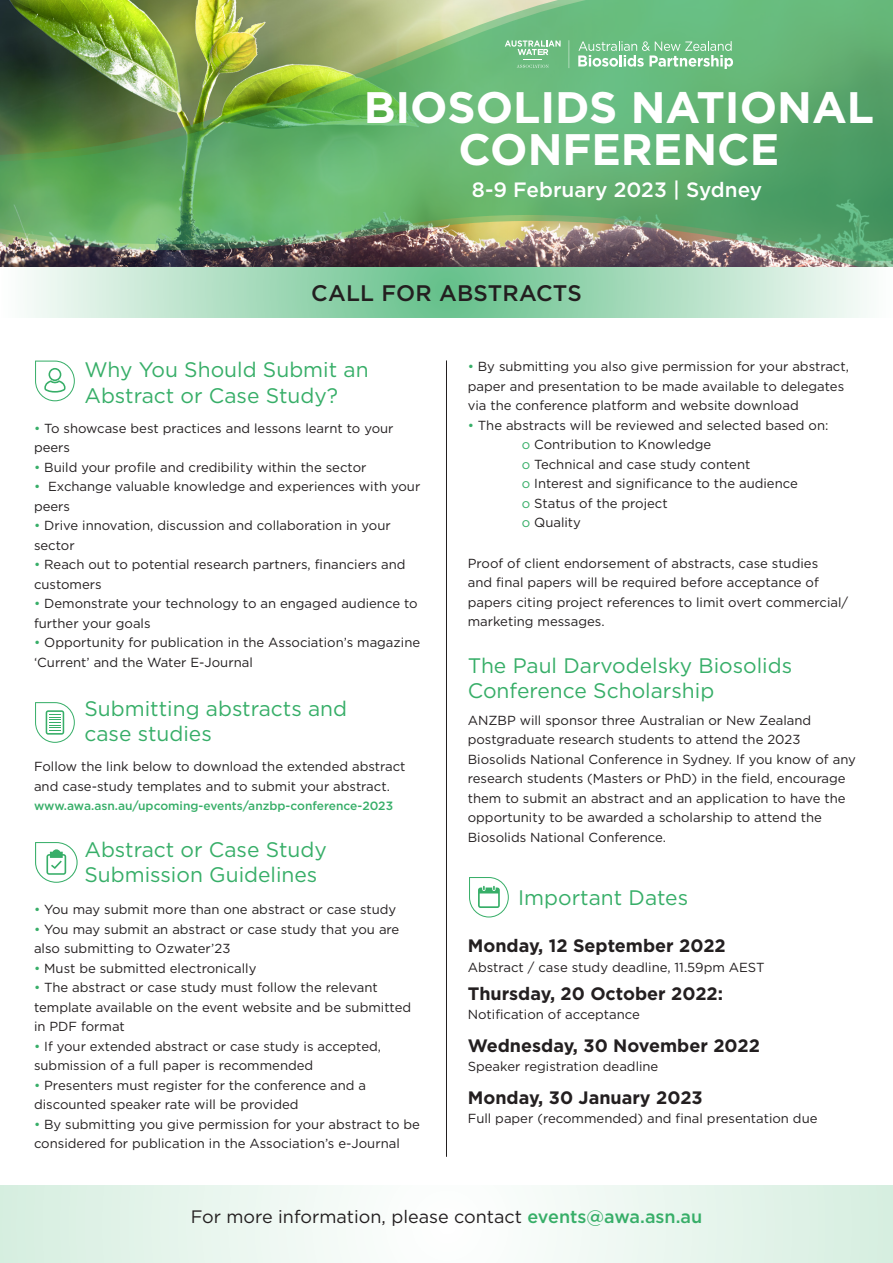
<style>
.page{position:relative;width:893px;height:1263px;background:#fff}
.page>*{position:absolute;margin:0;border:0;box-sizing:border-box;transform-origin:0 0}
.t1{font:700 44.1px/42.8px "Gotham";color:#fff;text-align:center}
.t2{font:500 22.5px "Gotham";letter-spacing:.01em;color:#231f20}
.t3{font:21px/25.2px "Gotham";color:#37ae68}
.t4{font:500 20.7px "Gotham";color:#fff}
.Body{font:700 18px "Gotham";color:#231f20}
.t5{font:18px "Gotham";color:#231f20}
.Body-2{font:13.2px/19.5px "Gotham";color:#231f20}
.t6{font:500 12px "Gotham";color:#37ae68}
.s1{color:#37ae68}
.s2{font-weight:500;color:#37ae68}
</style>
<div class="page">
<svg style="left:27px;top:267px;width:840px;height:51px;background:#acddc0"></svg>
<svg style="left:0;top:1185px;width:893px;height:78px"></svg>
<img style="left:0;top:0;width:893px;height:267px">
<hr style="left:446px;top:361px;width:1px;height:795px;background:#231f20">
<svg style="left:35px;top:361px;width:40px;height:40px"></svg>
<svg style="left:35px;top:702px;width:40px;height:41px"></svg>
<svg style="left:35px;top:842px;width:43px;height:41px"></svg>
<svg style="left:469px;top:877px;width:40px;height:40px"></svg>
<svg style="left:505px;top:40px;width:56px;height:28px;background:#86c795"></svg>
<svg style="left:578px;top:41px;width:155px;height:28px;background:#90cea1"></svg>
<svg style="left:569px;top:40px;width:1px;height:28px"></svg>
<p class="t1" style="left:364px;top:85px;width:512px">BIOSOLIDS NATIONAL<br>CONFERENCE</p>
<p class="t4" style="left:472px;top:176px;width:292px">8-9 February 2023 | Sydney</p>
<p class="t2" style="left:311px;top:279px;width:272px">CALL FOR ABSTRACTS</p>
<h1 class="t3" style="left:84px;top:357px;width:286px">Why You Should Submit an<br>Abstract or Case Study?</h1>
<h1 class="Body-2" style="left:34px;top:418px;width:361px"><span class="s1">•</span> To showcase best practices and lessons learnt to your peers</h1>
<h1 class="Body-2" style="left:34px;top:457px;width:334px"><span class="s1">•</span> Build your profile and credibility within the sector</h1>
<h1 class="Body-2" style="left:34px;top:476px;width:388px"><span class="s1">•</span> Exchange valuable knowledge and experiences with your peers</h1>
<h1 class="Body-2" style="left:34px;top:515px;width:358px"><span class="s1">•</span> Drive innovation, discussion and collaboration in your sector</h1>
<h1 class="Body-2" style="left:34px;top:554px;width:373px"><span class="s1">•</span> Reach out to potential research partners, financiers and customers</h1>
<h1 class="Body-2" style="left:34px;top:593px;width:385px"><span class="s1">•</span> Demonstrate your technology to an engaged audience to further your goals</h1>
<h1 class="Body-2" style="left:34px;top:632px;width:388px"><span class="s1">•</span> Opportunity for publication in the Association’s magazine ‘Current’ and the Water E-Journal</h1>
<h1 class="t3" style="left:84px;top:696px;width:264px">Submitting abstracts and case studies</h1>
<h1 class="Body-2" style="left:34px;top:757px;width:373px">Follow the link below to download the extended abstract and case-study templates and to submit your abstract.</h1>
<h1 class="t6" style="left:34px;top:798px;width:361px">www.awa.asn.au/upcoming-events/anzbp-conference-2023</h1>
<h1 class="t3" style="left:84px;top:836px;width:244px">Abstract or Case Study<br>Submission Guidelines</h1>
<h1 class="Body-2" style="left:34px;top:899px;width:364px"><span class="s1">•</span> You may submit more than one abstract or case study</h1>
<h1 class="Body-2" style="left:34px;top:919px;width:367px"><span class="s1">•</span> You may submit an abstract or case study that you are also submitting to Ozwater’23</h1>
<h1 class="Body-2" style="left:34px;top:958px;width:224px"><span class="s1">•</span> Must be submitted electronically</h1>
<h1 class="Body-2" style="left:34px;top:977px;width:379px"><span class="s1">•</span> The abstract or case study must follow the relevant template available on the event website and be submitted in PDF format</h1>
<h1 class="Body-2" style="left:34px;top:1036px;width:348px"><span class="s1">•</span> If your extended abstract or case study is accepted, submission of a full paper is recommended</h1>
<h1 class="Body-2" style="left:34px;top:1075px;width:334px"><span class="s1">•</span> Presenters must register for the conference and a discounted speaker rate will be provided</h1>
<h1 class="Body-2" style="left:34px;top:1114px;width:387px"><span class="s1">•</span> By submitting you give permission for your abstract to be considered for publication in the Association’s e-Journal</h1>
<h1 class="Body-2" style="left:468px;top:356px;width:383px"><span class="s1">•</span> By submitting you also give permission for your abstract, paper and presentation to be made available to delegates via the conference platform and website download</h1>
<h1 class="Body-2" style="left:522px;top:415px;width:308px;text-indent:-54px"><span class="s1">•</span> The abstracts will be reviewed and selected based on: <span class="s1">o</span> Contribution to Knowledge<br><span class="s1">o</span> Technical and case study content<br><span class="s1">o</span> Interest and significance to the audience<br><span class="s1">o</span> Status of the project<br><span class="s1">o</span> Quality</h1>
<h1 class="Body-2" style="left:468px;top:553px;width:382px">Proof of client endorsement of abstracts, case studies<br>and final papers will be required before acceptance of papers citing project references to limit overt commercial/ marketing messages.</h1>
<h1 class="t3" style="left:468px;top:652px;width:326px">The Paul Darvodelsky Biosolids<br>Conference Scholarship</h1>
<h1 class="Body-2" style="left:468px;top:710px;width:390px">ANZBP will sponsor three Australian or New Zealand postgraduate research students to attend the 2023<br>Biosolids National Conference in Sydney. If you know of any research students (Masters or PhD) in the field, encourage them to submit an abstract and an application to have the opportunity to be awarded a scholarship to attend the Biosolids National Conference.</h1>
<h1 class="t3" style="left:518px;top:884px;width:171px">Important Dates</h1>
<p class="Body" style="left:468px;top:934px;width:260px">Monday, 12 September 2022</p>
<p class="Body-2" style="left:468px;top:957px;width:298px">Abstract / case study deadline, 11.59pm AEST</p>
<p class="Body" style="left:468px;top:981px;width:257px">Thursday, 20 October 2022:</p>
<p class="Body-2" style="left:468px;top:1004px;width:174px">Notification of acceptance</p>
<p class="Body" style="left:468px;top:1033px;width:294px">Wednesday, 30 November 2022</p>
<p class="Body-2" style="left:468px;top:1056px;width:192px">Speaker registration deadline</p>
<p class="Body" style="left:468px;top:1085px;width:236px">Monday, 30 January 2023</p>
<p class="Body-2" style="left:468px;top:1108px;width:351px">Full paper (recommended) and final presentation due</p>
<h1 class="t5" style="left:191px;top:1205px;width:513px">For more information, please contact <span class="s2">events@awa.asn.au</span></h1>
</div>
